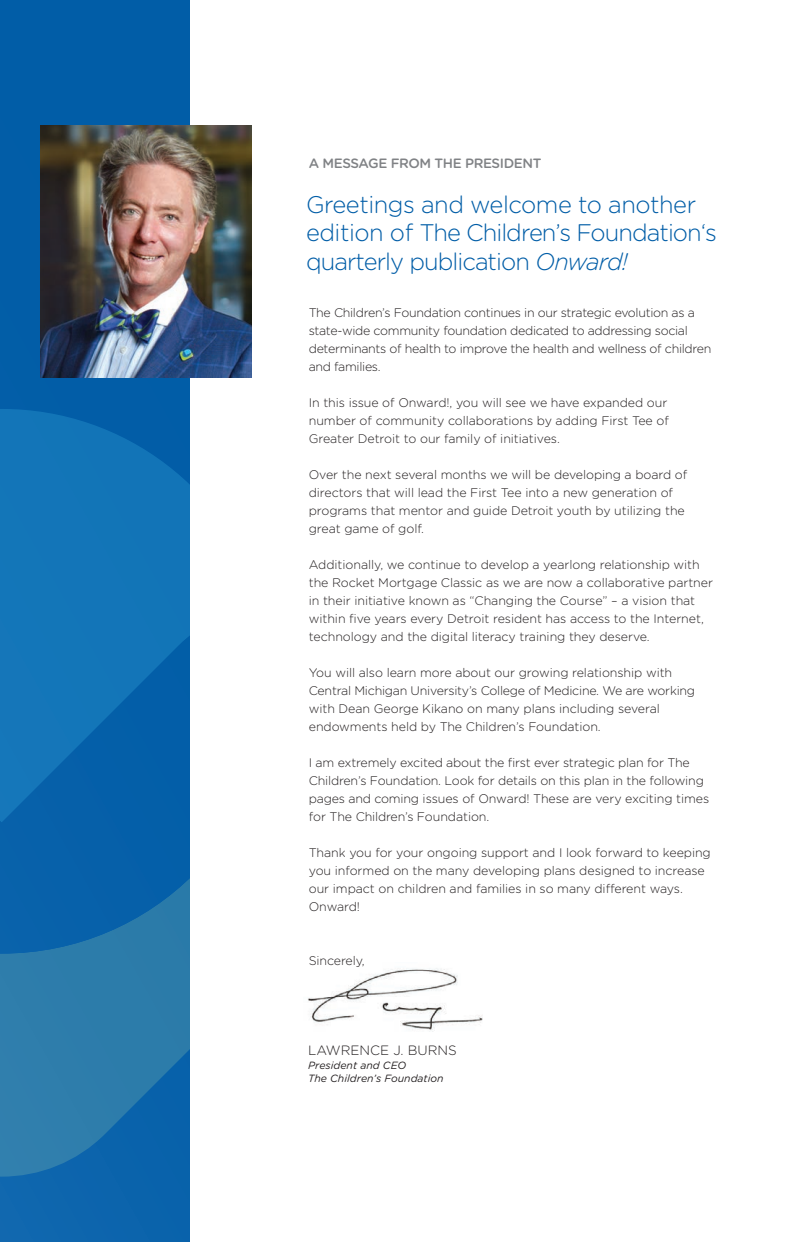
<style>
.page{position:relative;width:810px;height:1242px;background:#fff}
.page>*{position:absolute;margin:0;border:0;box-sizing:border-box;transform-origin:0 0}
.t1{font:300 24px/28.5px "Gotham Rounded";letter-spacing:-.04em;color:#015da7}
.t2{font:500 13.5px "Gotham Rounded";letter-spacing:-.03em;color:#808285}
.t3{font:300 13.5px "Gotham Rounded";color:#231f20}
.t4{font:300 12.45px/18px "Gotham Rounded";letter-spacing:-.005em;color:#231f20}
.t5{font:300 12.45px/18px "Gotham Rounded";letter-spacing:-.025em;color:#231f20}
.t6{font:italic 10.5px/13.5px "Gotham Rounded";color:#231f20}
.s1{font-style:italic}
</style>
<div class="page">
<div style="left:0;top:0;width:190px;height:1242px;background:#025da7"></div>
<svg style="left:0;top:954px;width:190px;height:223px;fill:#2d7cab"></svg>
<svg style="left:0;top:409px;width:190px;height:196px;fill:#1275b7"></svg>
<svg style="left:0;top:605px;width:190px;height:349px"></svg>
<img style="left:308px;top:968px;width:175px;height:62px">
<img style="left:40px;top:125px;width:212px;height:253px">
<p class="t2" style="left:309px;top:153px;width:234px">A MESSAGE FROM THE PRESIDENT</p>
<h1 class="t1" style="left:306px;top:189px;width:412px">Greetings and welcome to another edition of The Children’s Foundation‘s quarterly publication <span class="s1">Onward!</span></h1>
<p class="t5" style="left:309px;top:303px;width:404px">The Children’s Foundation continues in our strategic evolution as a state-wide community foundation dedicated to addressing social determinants of health to improve the health and wellness of children and families.</p>
<p class="t4" style="left:309px;top:393px;width:362px">In this issue of Onward!, you will see we have expanded our number of community collaborations by adding First Tee of<br>Greater Detroit to our family of initiatives.</p>
<p class="t4" style="left:309px;top:465px;width:380px">Over the next several months we will be developing a board of directors that will lead the First Tee into a new generation of programs that mentor and guide Detroit youth by utilizing the great game of golf.</p>
<p class="t4" style="left:309px;top:555px;width:406px">Additionally, we continue to develop a yearlong relationship with the Rocket Mortgage Classic as we are now a collaborative partner in their initiative known as “Changing the Course” – a vision that within five years every Detroit resident has access to the Internet, technology and the digital literacy training they deserve.</p>
<p class="t4" style="left:309px;top:663px;width:388px">You will also learn more about our growing relationship with Central Michigan University’s College of Medicine. We are working with Dean George Kikano on many plans including several endowments held by The Children’s Foundation.</p>
<p class="t4" style="left:309px;top:753px;width:402px">I am extremely excited about the first ever strategic plan for The Children’s Foundation. Look for details on this plan in the following pages and coming issues of Onward! These are very exciting times for The Children’s Foundation.</p>
<p class="t4" style="left:309px;top:843px;width:404px">Thank you for your ongoing support and I look forward to keeping you informed on the many developing plans designed to increase our impact on children and families in so many different ways.<br>Onward!</p>
<p class="t4" style="left:309px;top:951px;width:57px">Sincerely,</p>
<p class="t3" style="left:308px;top:1042px;width:150px">LAWRENCE J. BURNS</p>
<p class="t6" style="left:308px;top:1058px;width:137px">President and CEO<br>The Children’s Foundation</p>
</div>
